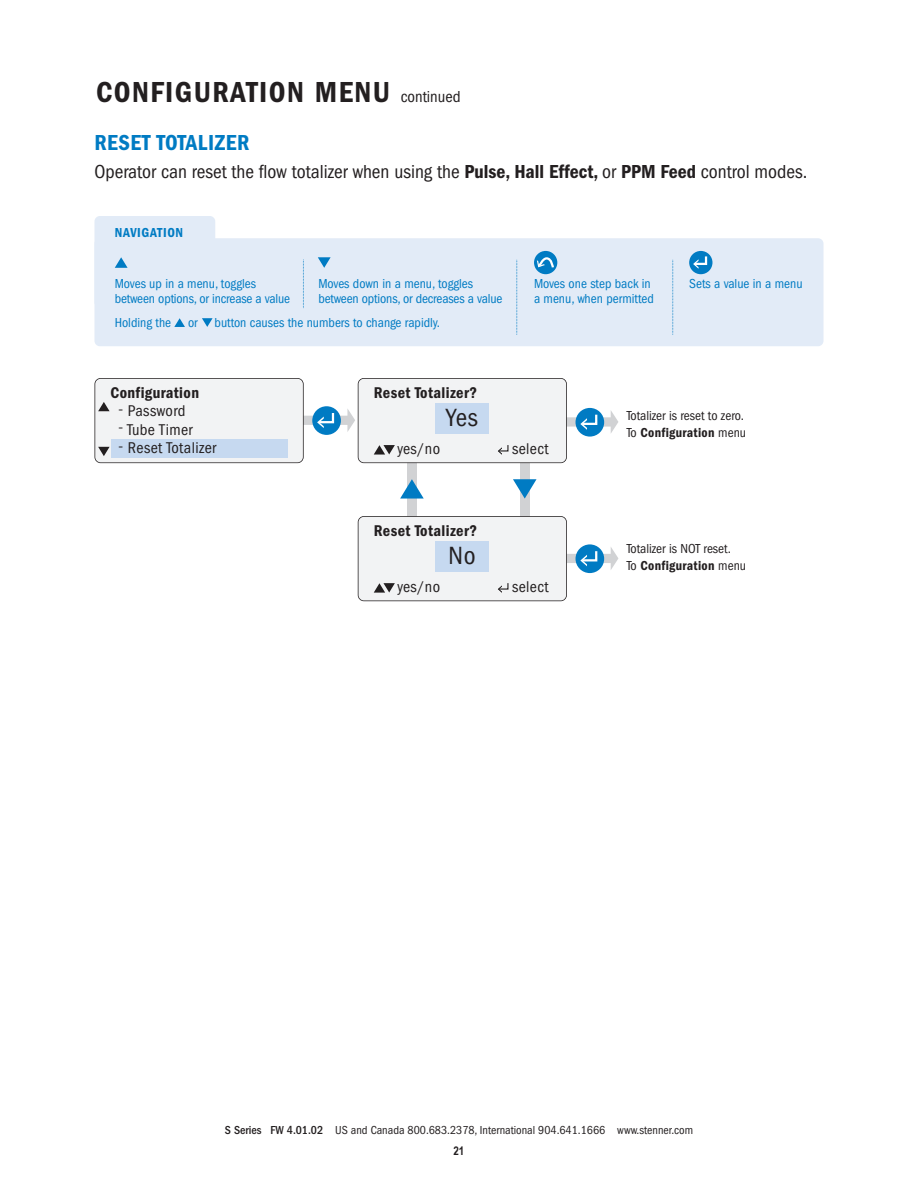
<style>
.page{position:relative;width:918px;height:1188px;background:#fff}
.page>*{position:absolute;margin:0;border:0;box-sizing:border-box;transform-origin:0 0}
.t1{font:600 condensed 30px "Franklin Gothic";letter-spacing:.05em;color:#231f20}
.t2{font:condensed 25.8px "Franklin Gothic";color:#231f20}
.t3{font:600 condensed 22.5px "Franklin Gothic";letter-spacing:.025em;color:#007bc3}
.t4{font:condensed 19.5px "Franklin Gothic";color:#231f20}
.t5{font:condensed 16.2px "Franklin Gothic";letter-spacing:.025em;color:#231f20}
.t6{font:600 condensed 16.2px "Franklin Gothic";letter-spacing:.025em;color:#231f20}
.t7{font:condensed 13.5px/15px "Franklin Gothic";color:#007bc3}
.t8{font:condensed 13.5px/16.5px "Franklin Gothic";color:#231f20}
.t9{font:600 condensed 13.5px "Franklin Gothic";letter-spacing:.05em;color:#007bc3}
.t10{font:condensed 12px "Franklin Gothic";color:#231f20}
.t11{font:700 12px "Arial Narrow";color:#231f20}
.s1{font-weight:400;font-size:16.5px}
.s2{font-weight:600}
.s3{font-weight:500}
</style>
<div class="page">
<svg style="left:312px;top:406px;width:29px;height:29px"></svg>
<svg style="left:304px;top:408px;width:51px;height:24px"></svg>
<svg style="left:576px;top:544px;width:28px;height:29px"></svg>
<svg style="left:567px;top:547px;width:51px;height:23px"></svg>
<svg style="left:576px;top:408px;width:28px;height:29px"></svg>
<svg style="left:567px;top:410px;width:51px;height:24px"></svg>
<div style="left:95px;top:378px;width:208px;height:85px;background:#f2f3f4;border-radius:6px"></div>
<div style="left:94px;top:378px;width:210px;height:85px;border:2px solid #231f20;border-radius:6px"></div>
<div style="left:111px;top:439px;width:177px;height:18px;background:#c6d9f0"></div>
<div style="left:407px;top:405px;width:9px;height:180px;background:#d1d2d4"></div>
<div style="left:520px;top:405px;width:10px;height:180px;background:#d1d2d4"></div>
<div style="left:358px;top:378px;width:209px;height:85px;background:#f2f3f4;border-radius:6px"></div>
<div style="left:358px;top:378px;width:209px;height:85px;border:2px solid #231f20;border-radius:6px"></div>
<div style="left:435px;top:403px;width:54px;height:31px;background:#c6d9f0"></div>
<svg style="left:400px;top:479px;width:24px;height:20px"></svg>
<svg style="left:513px;top:479px;width:23px;height:20px"></svg>
<svg style="left:374px;top:445px;width:21px;height:10px"></svg>
<svg style="left:498px;top:445px;width:11px;height:10px"></svg>
<div style="left:358px;top:516px;width:209px;height:85px;background:#f2f3f4;border-radius:6px"></div>
<div style="left:358px;top:516px;width:209px;height:85px;border:2px solid #231f20;border-radius:6px"></div>
<div style="left:435px;top:541px;width:54px;height:31px;background:#c6d9f0"></div>
<svg style="left:374px;top:583px;width:21px;height:10px"></svg>
<svg style="left:498px;top:583px;width:11px;height:10px"></svg>
<svg style="left:98px;top:402px;width:12px;height:9px"></svg>
<svg style="left:98px;top:447px;width:12px;height:9px"></svg>
<div style="left:94px;top:216px;width:121px;height:92px;background:#e2ebf7;border-radius:5px"></div>
<div style="left:94px;top:238px;width:730px;height:108px;background:#e2ebf7;border-radius:5px"></div>
<svg style="left:115px;top:257px;width:13px;height:11px"></svg>
<svg style="left:318px;top:257px;width:13px;height:11px"></svg>
<svg style="left:303px;top:260px;width:1px;height:48px"></svg>
<svg style="left:516px;top:260px;width:1px;height:75px"></svg>
<div style="left:689px;top:251px;width:23px;height:23px;background:#007bc3;border-radius:50%"></div>
<svg style="left:692px;top:254px;width:16px;height:15px"></svg>
<div style="left:534px;top:251px;width:23px;height:23px;background:#007bc3;border-radius:50%"></div>
<svg style="left:537px;top:257px;width:18px;height:13px"></svg>
<svg style="left:672px;top:260px;width:1px;height:75px"></svg>
<svg style="left:174px;top:318px;width:11px;height:9px"></svg>
<svg style="left:202px;top:318px;width:11px;height:9px"></svg>
<h1 class="t1" style="left:96px;top:82px;width:366px">CONFIGURATION MENU <span class="s1">continued</span></h1>
<h3 class="t3" style="left:94px;top:135px;width:156px">RESET TOTALIZER</h3>
<h3 class="t4" style="left:94px;top:165px;width:714px">Operator can reset the flow totalizer when using the <span class="s2">Pulse, Hall Effect,</span> or <span class="s2">PPM Feed</span> control modes.</h3>
<p class="t9" style="left:115px;top:228px;width:70px">NAVIGATION</p>
<p class="t7" style="left:115px;top:277px;width:177px">Moves up in a menu, toggles between options, or increase a value</p>
<p class="t7" style="left:318px;top:277px;width:186px">Moves down in a menu, toggles between options, or decreases a value</p>
<p class="t7" style="left:115px;top:316px;width:84px">Holding the or</p>
<p class="t7" style="left:215px;top:316px;width:227px">button causes the numbers to change rapidly.</p>
<p class="t7" style="left:534px;top:277px;width:121px">Moves one step back in a menu, when permitted</p>
<p class="t7" style="left:689px;top:277px;width:115px">Sets a value in a menu</p>
<p class="t6" style="left:111px;top:387px;width:90px">Configuration</p>
<p class="t5" style="left:118px;top:405px;width:69px">- Password</p>
<p class="t5" style="left:118px;top:424px;width:76px">- Tube Timer</p>
<p class="t5" style="left:118px;top:442px;width:99px">- Reset Totalizer</p>
<p class="t6" style="left:374px;top:387px;width:105px">Reset Totalizer?</p>
<h2 class="t2" style="left:446px;top:409px;width:33px">Yes</h2>
<p class="t5" style="left:397px;top:443px;width:44px">yes/no</p>
<p class="t5" style="left:512px;top:443px;width:38px">select</p>
<p class="t6" style="left:374px;top:525px;width:105px">Reset Totalizer?</p>
<h2 class="t2" style="left:449px;top:547px;width:29px">No</h2>
<p class="t5" style="left:397px;top:581px;width:44px">yes/no</p>
<p class="t5" style="left:512px;top:581px;width:38px">select</p>
<p class="t8" style="left:627px;top:408px;width:121px">Totalizer is reset to zero.<br>To <span class="s2">Configuration</span> menu</p>
<p class="t8" style="left:627px;top:542px;width:121px">Totalizer is NOT reset.<br>To <span class="s2">Configuration</span> menu</p>
<p class="t10" style="left:225px;top:1126px;width:470px"><span class="s3">S Series FW 4.01.02</span> US and Canada 800.683.2378, International 904.641.1666 www.stenner.com</p>
<p class="t11" style="left:453px;top:1144px;width:12px">21</p>
</div>
